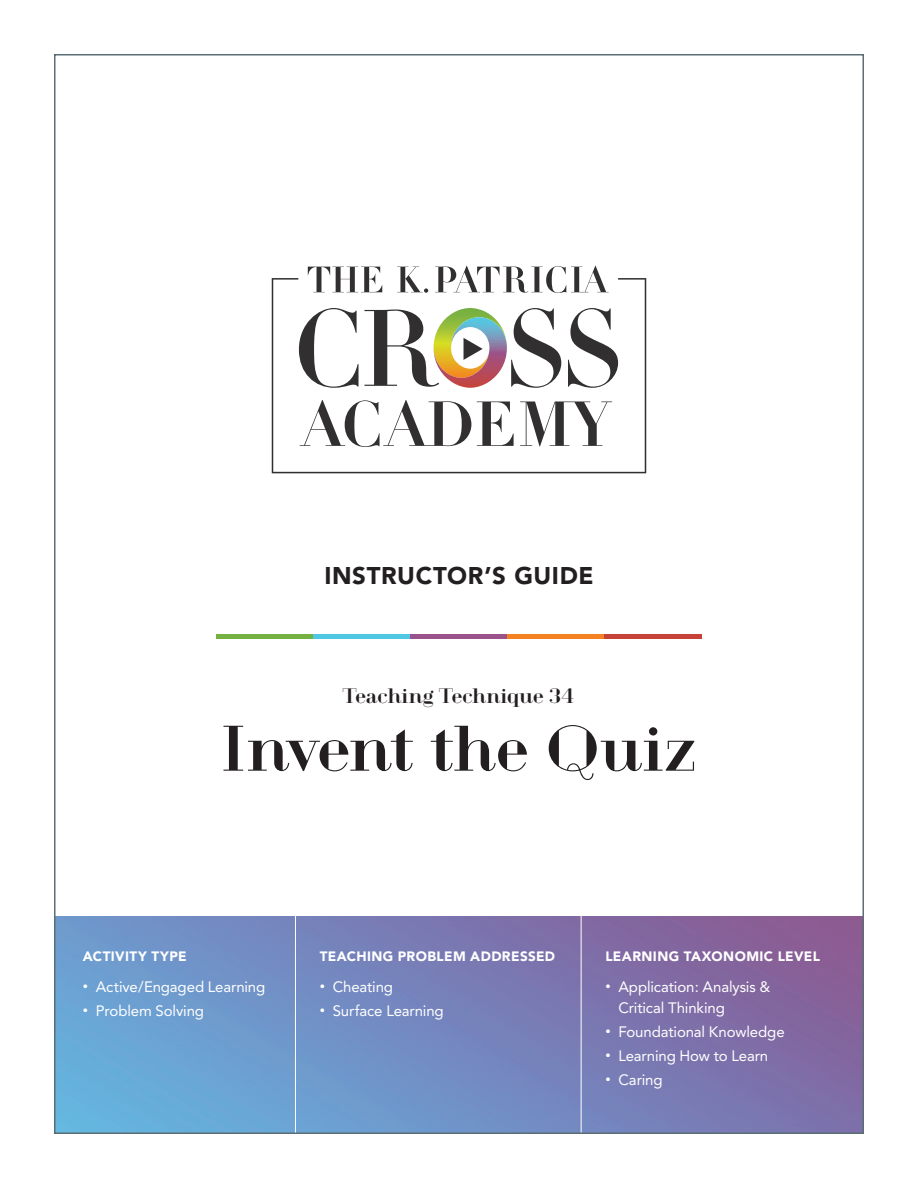
<style>
.page{position:relative;width:918px;height:1188px;background:#fff}
.page>*{position:absolute;margin:0;border:0;box-sizing:border-box;transform-origin:0 0}
.t1{font:60px "Geotica Three";color:#231f20}
.t2{font:900 24px "Avenir";letter-spacing:.025em;color:#231f20}
.t3{font:19.5px "Geotica Three";letter-spacing:.01em;color:#231f20}
.t4{font:15px/21px "Avenir";letter-spacing:-.01em;color:#fff}
.t5{font:900 13.5px "Avenir";letter-spacing:.03em;color:#fff}
.s1{font-size:10.5px}
</style>
<div class="page">
<img style="left:57px;top:917px;width:804px;height:214px">
<svg style="left:272px;top:278px;width:374px;height:195px"></svg>
<svg style="left:308px;top:267px;width:74px;height:25px"></svg>
<svg style="left:397px;top:267px;width:31px;height:26px"></svg>
<svg style="left:435px;top:266px;width:174px;height:27px"></svg>
<svg style="left:568px;top:308px;width:50px;height:80px"></svg>
<svg style="left:299px;top:308px;width:262px;height:80px"></svg>
<svg style="left:300px;top:400px;width:171px;height:47px"></svg>
<svg style="left:477px;top:402px;width:37px;height:44px"></svg>
<svg style="left:520px;top:402px;width:92px;height:44px"></svg>
<hr style="left:216px;top:635px;width:97px;height:4px;background:#75b042">
<hr style="left:313px;top:635px;width:97px;height:4px;background:#51c8e3">
<hr style="left:410px;top:635px;width:98px;height:4px;background:#9a528a">
<hr style="left:508px;top:635px;width:97px;height:4px;background:#f58220">
<hr style="left:605px;top:635px;width:97px;height:4px;background:#c64238">
<hr style="left:581px;top:883px;width:1px;height:262px;background:#fff">
<hr style="left:295px;top:896px;width:1px;height:260px;background:#fff">
<h2 class="t2" style="left:324px;top:561px;width:271px">INSTRUCTOR’S GUIDE</h2>
<h3 class="t3" style="left:343px;top:684px;width:233px">Teaching Technique 34</h3>
<h1 class="t1" style="left:220px;top:712px;width:478px">Invent the Quiz</h1>
<p class="t5" style="left:83px;top:948px;width:105px">ACTIVITY TYPE</p>
<p class="t4" style="left:83px;top:976px;width:184px"><span class="s1">•</span> Active/Engaged Learning</p>
<p class="t4" style="left:83px;top:1000px;width:123px"><span class="s1">•</span> Problem Solving</p>
<p class="t5" style="left:320px;top:948px;width:237px">TEACHING PROBLEM ADDRESSED</p>
<p class="t4" style="left:320px;top:976px;width:75px"><span class="s1">•</span> Cheating</p>
<p class="t4" style="left:320px;top:1000px;width:126px"><span class="s1">•</span> Surface Learning</p>
<p class="t5" style="left:605px;top:948px;width:216px">LEARNING TAXONOMIC LEVEL</p>
<p class="t4" style="left:618px;top:976px;width:154px;text-indent:-13px"><span class="s1">•</span> Application: Analysis &amp;<br>Critical Thinking</p>
<p class="t4" style="left:605px;top:1021px;width:181px"><span class="s1">•</span> Foundational Knowledge</p>
<p class="t4" style="left:605px;top:1045px;width:164px"><span class="s1">•</span> Learning How to Learn</p>
<p class="t4" style="left:605px;top:1069px;width:59px"><span class="s1">•</span> Caring</p>
</div>
